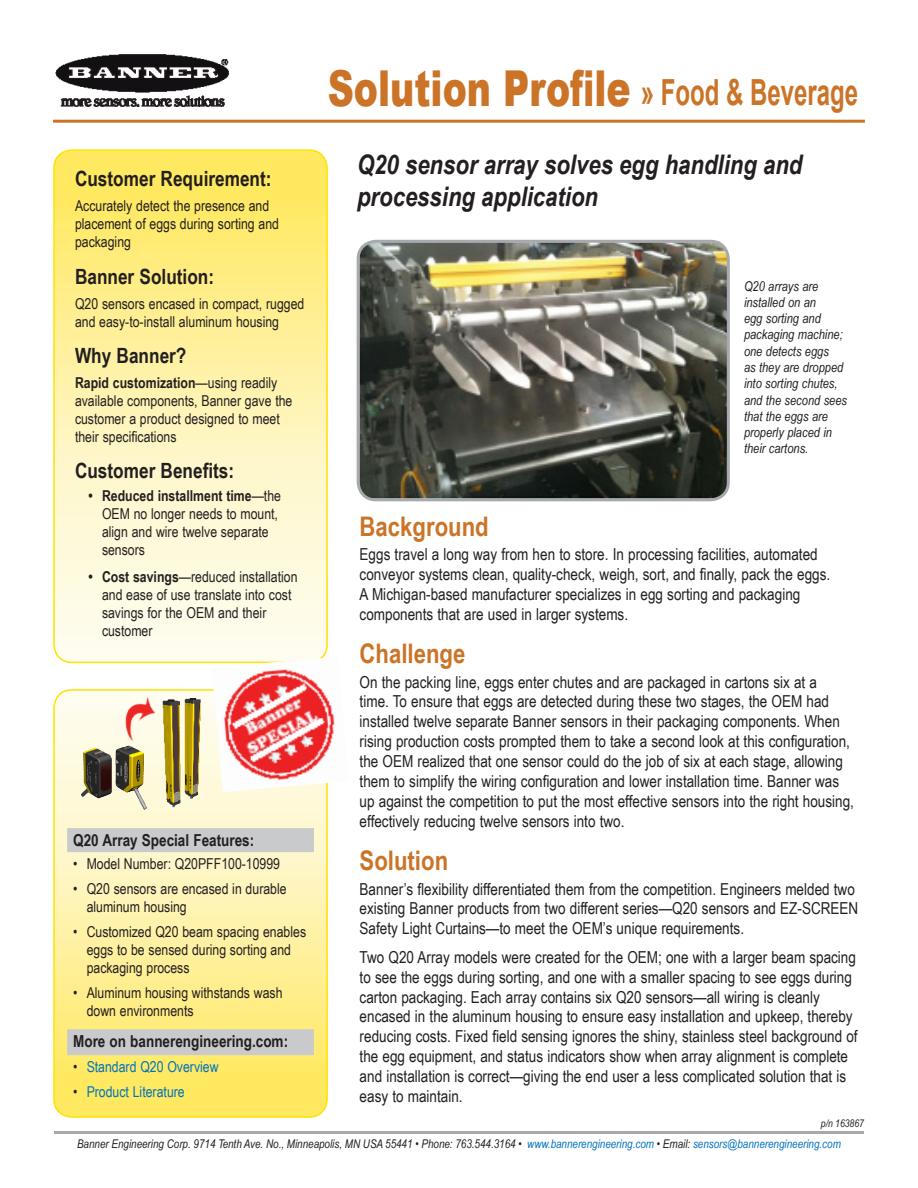
<style>
.page{position:relative;width:918px;height:1188px;background:#fff}
.page>*{position:absolute;margin:0;border:0;box-sizing:border-box;transform-origin:0 0}
.t1{font:900 49.5px "Arial";color:#cb7428;scale:.73 1}
.industry_header{font:700 36px "Arial";color:#cb7428;scale:.67 1}
.t2{font:italic 700 27px/32.4px "Arial Narrow";color:#231f20}
.rust_heading{font:700 27px "Arial Narrow";color:#cb7428}
.sidebar_heading_1{font:700 21px "Arial Narrow";color:#231f20}
.body_text{font:16.5px/20px "Arial Narrow";color:#231f20}
.chart_header{font:700 16.5px "Arial Narrow";color:#231f20}
.sidebar_body{font:15px/18px "Arial Narrow";color:#231f20}
.t3{font:15px "Arial Narrow";color:#0072bc}
.photo_caption{font:italic 13.5px/16.2px "Arial Narrow";color:#231f20}
.t4{font:italic 12px "Arial Narrow";color:#231f20}
.t5{font:italic 10.5px "Arial Narrow";color:#231f20}
.s1{font-weight:700}
.s2{color:#231f20}
.s3{color:#0072bc}
</style>
<div class="page">
<hr style="left:54px;top:1131px;width:810px;height:3px;background:#a8a9ad">
<svg style="left:54px;top:152px;width:273px;height:510px;background:#fef2ad"></svg>
<div style="left:53px;top:149px;width:275px;height:514px;border:2px solid #ffe201;border-radius:18px"></div>
<svg style="left:54px;top:690px;width:271px;height:427px;background:#fef099"></svg>
<div style="left:53px;top:689px;width:275px;height:429px;border:2px solid #ffe201;border-radius:18px"></div>
<img style="left:358px;top:241px;width:370px;height:259px">
<div style="left:357px;top:240px;width:373px;height:261px;border:3px solid #a8a9ad;border-radius:18px"></div>
<img style="left:55px;top:54px;width:174px;height:53px">
<hr style="left:53px;top:120px;width:812px;height:3px;background:#cb7428">
<img style="left:212px;top:657px;width:123px;height:135px">
<img style="left:75px;top:741px;width:76px;height:71px">
<img style="left:157px;top:697px;width:48px;height:110px">
<img style="left:113px;top:689px;width:57px;height:65px">
<svg style="left:67px;top:828px;width:247px;height:227px;background:#f3e8ac"></svg>
<p class="sidebar_heading_1" style="left:75px;top:163px;width:198px">Customer Requirement:</p>
<p class="sidebar_body" style="left:75px;top:196px;width:206px">Accurately detect the presence and placement of eggs during sorting and packaging</p>
<p class="sidebar_heading_1" style="left:75px;top:260px;width:141px">Banner Solution:</p>
<p class="sidebar_body" style="left:75px;top:294px;width:231px">Q20 sensors encased in compact, rugged and easy-to-install aluminum housing</p>
<p class="sidebar_heading_1" style="left:75px;top:340px;width:113px">Why Banner?</p>
<p class="sidebar_body" style="left:75px;top:373px;width:219px"><span class="s1">Rapid customization</span>—using readily available components, Banner gave the customer a product designed to meet their specifications</p>
<p class="sidebar_heading_1" style="left:75px;top:455px;width:161px">Customer Benefits:</p>
<p class="sidebar_body" style="left:102px;top:486px;width:181px;text-indent:-14px"><span class="s1">• Reduced installment time</span>—the<br>OEM no longer needs to mount, align and wire twelve separate sensors</p>
<p class="sidebar_body" style="left:102px;top:567px;width:197px;text-indent:-14px"><span class="s1">• Cost savings</span>—reduced installation and ease of use translate into cost savings for the OEM and their customer</p>
<p class="chart_header" style="left:73px;top:828px;width:183px">Q20 Array Special Features:</p>
<p class="sidebar_body" style="left:73px;top:854px;width:208px">• Model Number: Q20PFF100-10999</p>
<p class="sidebar_body" style="left:87px;top:879px;width:202px;text-indent:-14px">• Q20 sensors are encased in durable aluminum housing</p>
<p class="sidebar_body" style="left:87px;top:922px;width:221px;text-indent:-14px">• Customized Q20 beam spacing enables eggs to be sensed during sorting and packaging process</p>
<p class="sidebar_body" style="left:87px;top:983px;width:197px;text-indent:-14px">• Aluminum housing withstands wash down environments</p>
<p class="chart_header" style="left:73px;top:1029px;width:217px">More on bannerengineering.com:</p>
<p class="t3" style="left:73px;top:1056px;width:147px"><span class="s2">•</span> Standard Q20 Overview</p>
<p class="t3" style="left:73px;top:1081px;width:113px"><span class="s2">•</span> Product Literature</p>
<p class="t1" style="left:328px;top:53px;width:417px">Solution Profile</p>
<p class="industry_header" style="left:641px;top:67px;width:326px">» Food &amp; Beverage</p>
<p class="t2" style="left:357px;top:147px;width:447px">Q20 sensor array solves egg handling and processing application</p>
<p class="photo_caption" style="left:744px;top:278px;width:105px">Q20 arrays are installed on an<br>egg sorting and packaging machine; one detects eggs<br>as they are dropped into sorting chutes, and the second sees that the eggs are properly placed in their cartons.</p>
<p class="rust_heading" style="left:360px;top:506px;width:131px">Background</p>
<p class="body_text" style="left:360px;top:544px;width:472px">Eggs travel a long way from hen to store. In processing facilities, automated conveyor systems clean, quality-check, weigh, sort, and finally, pack the eggs.<br>A Michigan-based manufacturer specializes in egg sorting and packaging components that are used in larger systems.</p>
<p class="rust_heading" style="left:360px;top:633px;width:107px">Challenge</p>
<p class="body_text" style="left:360px;top:671px;width:496px">On the packing line, eggs enter chutes and are packaged in cartons six at a<br>time. To ensure that eggs are detected during these two stages, the OEM had installed twelve separate Banner sensors in their packaging components. When rising production costs prompted them to take a second look at this configuration, the OEM realized that one sensor could do the job of six at each stage, allowing them to simplify the wiring configuration and lower installation time. Banner was up against the competition to put the most effective sensors into the right housing, effectively reducing twelve sensors into two.</p>
<p class="rust_heading" style="left:360px;top:840px;width:90px">Solution</p>
<p class="body_text" style="left:360px;top:878px;width:500px">Banner’s flexibility differentiated them from the competition. Engineers melded two existing Banner products from two different series—Q20 sensors and EZ-SCREEN<br>Safety Light Curtains—to meet the OEM’s unique requirements.</p>
<p class="body_text" style="left:360px;top:946px;width:500px">Two Q20 Array models were created for the OEM; one with a larger beam spacing to see the eggs during sorting, and one with a smaller spacing to see eggs during carton packaging. Each array contains six Q20 sensors—all wiring is cleanly encased in the aluminum housing to ensure easy installation and upkeep, thereby reducing costs. Fixed field sensing ignores the shiny, stainless steel background of the egg equipment, and status indicators show when array alignment is complete and installation is correct—giving the end user a less complicated solution that is easy to maintain.</p>
<p class="t5" style="left:821px;top:1116px;width:45px">p/n 163867</p>
<p class="t4" style="left:77px;top:1136px;width:765px">Banner Engineering Corp. 9714 Tenth Ave. No., Minneapolis, MN USA 55441 • Phone: 763.544.3164 • <span class="s3">www.bannerengineering.com</span> • Email: <span class="s3">sensors@bannerengineering.com</span></p>
</div>
